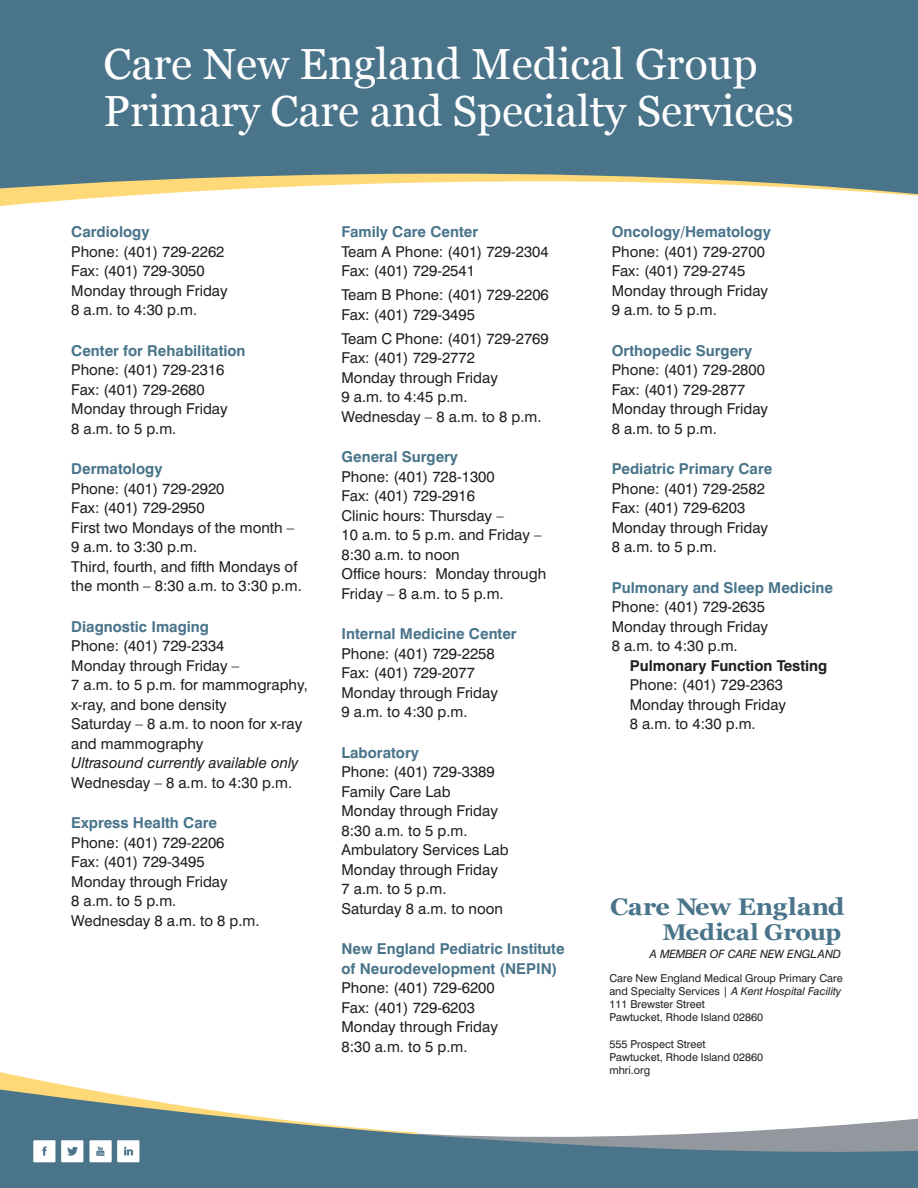
<style>
.page{position:relative;width:918px;height:1188px;background:#fff}
.page>*{position:absolute;margin:0;border:0;box-sizing:border-box;transform-origin:0 0}
.t1{font:43.5px/46.5px "Georgia";color:#fff}
.t2{font:700 24px "Georgia";letter-spacing:-.01em;color:#49748a;scale:1.05 1}
.t3{font:700 22.8px "Georgia";letter-spacing:-.015em;color:#49748a;scale:1.05 1}
.t4{font:15px/19.5px "Swiss 721 BT";color:#231f20}
.t5{font:700 15px/19.5px "Swiss 721 BT";color:#49748a}
.t6{font:italic 11.55px "Swiss 721 BT";letter-spacing:-.03em;color:#231f20}
.t7{font:10.95px/13px "Swiss 721 BT";color:#231f20}
.s1{font-weight:700;color:#49748a}
.s2{font-style:italic}
.s3{font-weight:700}
</style>
<div class="page">
<svg style="left:0;top:196px;width:122px;height:10px"></svg>
<svg style="left:0;top:0;width:918px;height:196px;background:#587e8e"></svg>
<svg style="left:0;top:1072px;width:918px;height:116px"></svg>
<img style="left:30px;top:1136px;width:113px;height:31px">
<p class="t1" style="left:104px;top:42px;width:692px">Care New England Medical Group<br>Primary Care and Specialty Services</p>
<p class="t4" style="left:71px;top:222px;width:158px"><span class="s1">Cardiology<br></span>Phone: (401) 729-2262<br>Fax: (401) 729-3050<br>Monday through Friday<br>8 a.m. to 4:30 p.m.</p>
<p class="t4" style="left:71px;top:340px;width:176px"><span class="s1">Center for Rehabilitation<br></span>Phone: (401) 729-2316<br>Fax: (401) 729-2680<br>Monday through Friday<br>8 a.m. to 5 p.m.</p>
<p class="t4" style="left:71px;top:459px;width:232px"><span class="s1">Dermatology<br></span>Phone: (401) 729-2920<br>Fax: (401) 729-2950<br>First two Mondays of the month –<br>9 a.m. to 3:30 p.m.<br>Third, fourth, and fifth Mondays of the month – 8:30 a.m. to 3:30 p.m.</p>
<p class="t4" style="left:71px;top:616px;width:238px"><span class="s1">Diagnostic Imaging<br></span>Phone: (401) 729-2334<br>Monday through Friday –<br>7 a.m. to 5 p.m. for mammography, x-ray, and bone density<br>Saturday – 8 a.m. to noon for x-ray and mammography<br><span class="s2">Ultrasound currently available only<br></span>Wednesday – 8 a.m. to 4:30 p.m.</p>
<p class="t4" style="left:71px;top:813px;width:190px"><span class="s1">Express Health Care<br></span>Phone: (401) 729-2206<br>Fax: (401) 729-3495<br>Monday through Friday<br>8 a.m. to 5 p.m.<br>Wednesday 8 a.m. to 8 p.m.</p>
<p class="t4" style="left:342px;top:222px;width:209px"><span class="s1">Family Care Center<br></span>Team A Phone: (401) 729-2304<br>Fax: (401) 729-2541</p>
<p class="t4" style="left:342px;top:285px;width:209px">Team B Phone: (401) 729-2206<br>Fax: (401) 729-3495</p>
<p class="t4" style="left:342px;top:328px;width:209px">Team C Phone: (401) 729-2769<br>Fax: (401) 729-2772</p>
<p class="t4" style="left:342px;top:367px;width:158px">Monday through Friday</p>
<p class="t4" style="left:342px;top:387px;width:127px">9 a.m. to 4:45 p.m.</p>
<p class="t4" style="left:342px;top:406px;width:201px">Wednesday – 8 a.m. to 8 p.m.</p>
<p class="t4" style="left:342px;top:447px;width:202px"><span class="s1">General Surgery<br></span>Phone: (401) 728-1300<br>Fax: (401) 729-2916<br>Clinic hours: Thursday –<br>10 a.m. to 5 p.m. and Friday –<br>8:30 a.m. to noon</p>
<p class="t4" style="left:342px;top:564px;width:206px">Office hours: Monday through<br>Friday – 8 a.m. to 5 p.m.</p>
<p class="t4" style="left:342px;top:624px;width:177px"><span class="s1">Internal Medicine Center<br></span>Phone: (401) 729-2258<br>Fax: (401) 729-2077<br>Monday through Friday<br>9 a.m. to 4:30 p.m.</p>
<p class="t5" style="left:342px;top:742px;width:79px">Laboratory</p>
<p class="t4" style="left:342px;top:762px;width:169px">Phone: (401) 729-3389<br>Family Care Lab<br>Monday through Friday<br>8:30 a.m. to 5 p.m.<br>Ambulatory Services Lab<br>Monday through Friday<br>7 a.m. to 5 p.m.<br>Saturday 8 a.m. to noon</p>
<p class="t5" style="left:342px;top:939px;width:225px">New England Pediatric Institute of Neurodevelopment (NEPIN)</p>
<p class="t4" style="left:342px;top:978px;width:158px">Phone: (401) 729-6200<br>Fax: (401) 729-6203<br>Monday through Friday<br>8:30 a.m. to 5 p.m.</p>
<p class="t4" style="left:612px;top:222px;width:160px"><span class="s1">Oncology/Hematology<br></span>Phone: (401) 729-2700<br>Fax: (401) 729-2745<br>Monday through Friday<br>9 a.m. to 5 p.m.</p>
<p class="t4" style="left:612px;top:340px;width:158px"><span class="s1">Orthopedic Surgery<br></span>Phone: (401) 729-2800<br>Fax: (401) 729-2877<br>Monday through Friday<br>8 a.m. to 5 p.m.</p>
<p class="t4" style="left:612px;top:459px;width:162px"><span class="s1">Pediatric Primary Care<br></span>Phone: (401) 729-2582<br>Fax: (401) 729-6203<br>Monday through Friday<br>8 a.m. to 5 p.m.</p>
<p class="t5" style="left:612px;top:577px;width:223px">Pulmonary and Sleep Medicine</p>
<p class="t4" style="left:612px;top:597px;width:158px">Phone: (401) 729-2635<br>Monday through Friday<br>8 a.m. to 4:30 p.m.</p>
<p class="t4" style="left:630px;top:655px;width:199px"><span class="s3">Pulmonary Function Testing<br></span>Phone: (401) 729-2363<br>Monday through Friday<br>8 a.m. to 4:30 p.m.</p>
<p class="t2" style="left:610px;top:888px;width:225px">Care New England</p>
<p class="t6" style="left:650px;top:947px;width:193px">A MEMBER OF CARE NEW ENGLAND</p>
<p class="t7" style="left:609px;top:972px;width:235px">Care New England Medical Group Primary Care and Specialty Services | <span class="s2">A Kent Hospital Facility </span>111 Brewster Street<br>Pawtucket, Rhode Island 02860</p>
<p class="t7" style="left:609px;top:1037px;width:155px">555 Prospect Street<br>Pawtucket, Rhode Island 02860 mhri.org</p>
<p class="t3" style="left:663px;top:915px;width:172px">Medical Group</p>
</div>
